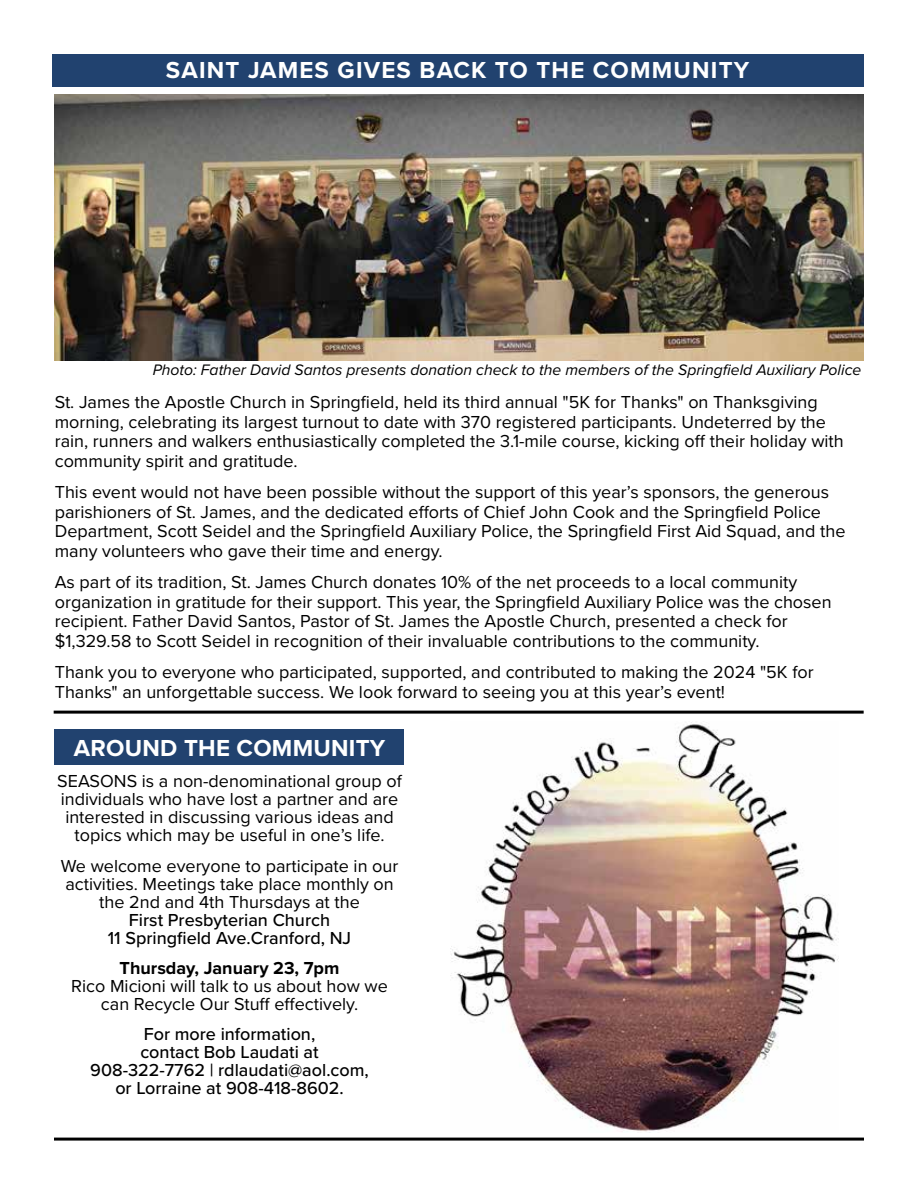
<style>
.page{position:relative;width:918px;height:1195px;background:#fff}
.page>*{position:absolute;margin:0;border:0;box-sizing:border-box;transform-origin:0 0}
.t1{font:700 24px "Proxima Nova";letter-spacing:.05em;color:#fff}
.t2{font:700 24px "Proxima Nova";letter-spacing:.01em;color:#fff}
.t3{font:18px/19.5px "Proxima Nova";color:#000}
.t4{font:500 18px/18px "Proxima Nova";color:#000;text-align:center}
.t5{font:700 18px "Proxima Nova";color:#000}
.t6{font:italic 15.75px "Proxima Nova";color:#000}
</style>
<div class="page">
<hr style="left:54px;top:1137px;width:810px;height:3px;background:#000">
<div style="left:52px;top:55px;width:811px;height:32px;background:#21426f"></div>
<img style="left:55px;top:95px;width:808px;height:265px">
<div style="left:55px;top:729px;width:349px;height:36px;background:#21426f"></div>
<img style="left:450px;top:722px;width:388px;height:411px">
<hr style="left:54px;top:710px;width:810px;height:3px;background:#000">
<h1 class="t1" style="left:166px;top:52px;width:585px">SAINT JAMES GIVES BACK TO THE COMMUNITY</h1>
<p class="t6" style="left:153px;top:358px;width:710px">Photo: Father David Santos presents donation check to the members of the Springfield Auxiliary Police</p>
<p class="t3" style="left:55px;top:392px;width:791px">St. James the Apostle Church in Springfield, held its third annual "5K for Thanks" on Thanksgiving morning, celebrating its largest turnout to date with 370 registered participants. Undeterred by the rain, runners and walkers enthusiastically completed the 3.1-mile course, kicking off their holiday with community spirit and gratitude.</p>
<p class="t3" style="left:55px;top:482px;width:792px">This event would not have been possible without the support of this year’s sponsors, the generous parishioners of St. James, and the dedicated efforts of Chief John Cook and the Springfield Police Department, Scott Seidel and the Springfield Auxiliary Police, the Springfield First Aid Squad, and the many volunteers who gave their time and energy.</p>
<p class="t3" style="left:55px;top:572px;width:778px">As part of its tradition, St. James Church donates 10% of the net proceeds to a local community organization in gratitude for their support. This year, the Springfield Auxiliary Police was the chosen recipient. Father David Santos, Pastor of St. James the Apostle Church, presented a check for $1,329.58 to Scott Seidel in recognition of their invaluable contributions to the community.</p>
<p class="t3" style="left:55px;top:662px;width:760px">Thank you to everyone who participated, supported, and contributed to making the 2024 "5K for<br>Thanks" an unforgettable success. We look forward to seeing you at this year’s event!</p>
<h1 class="t2" style="left:74px;top:730px;width:313px">AROUND THE COMMUNITY</h1>
<p class="t3" style="left:57px;top:772px;width:346px;line-height:18px;text-align:center">SEASONS is a non-denominational group of individuals who have lost a partner and are interested in discussing various ideas and topics which may be useful in one’s life.</p>
<p class="t3" style="left:61px;top:856px;width:339px;line-height:18px;text-align:center">We welcome everyone to participate in our activities. Meetings take place monthly on the 2nd and 4th Thursdays at the</p>
<p class="t4" style="left:108px;top:910px;width:245px">First Presbyterian Church<br>11 Springfield Ave.Cranford, NJ</p>
<p class="t5" style="left:120px;top:954px;width:221px">Thursday, January 23, 7pm</p>
<p class="t3" style="left:71px;top:976px;width:318px;line-height:18px;text-align:center">Rico Micioni will talk to us about how we can Recycle Our Stuff effectively.</p>
<p class="t4" style="left:90px;top:1024px;width:280px">For more information,<br>contact Bob Laudati at<br>908-322-7762 | rdlaudati@aol.com, or Lorraine at 908-418-8602.</p>
</div>
